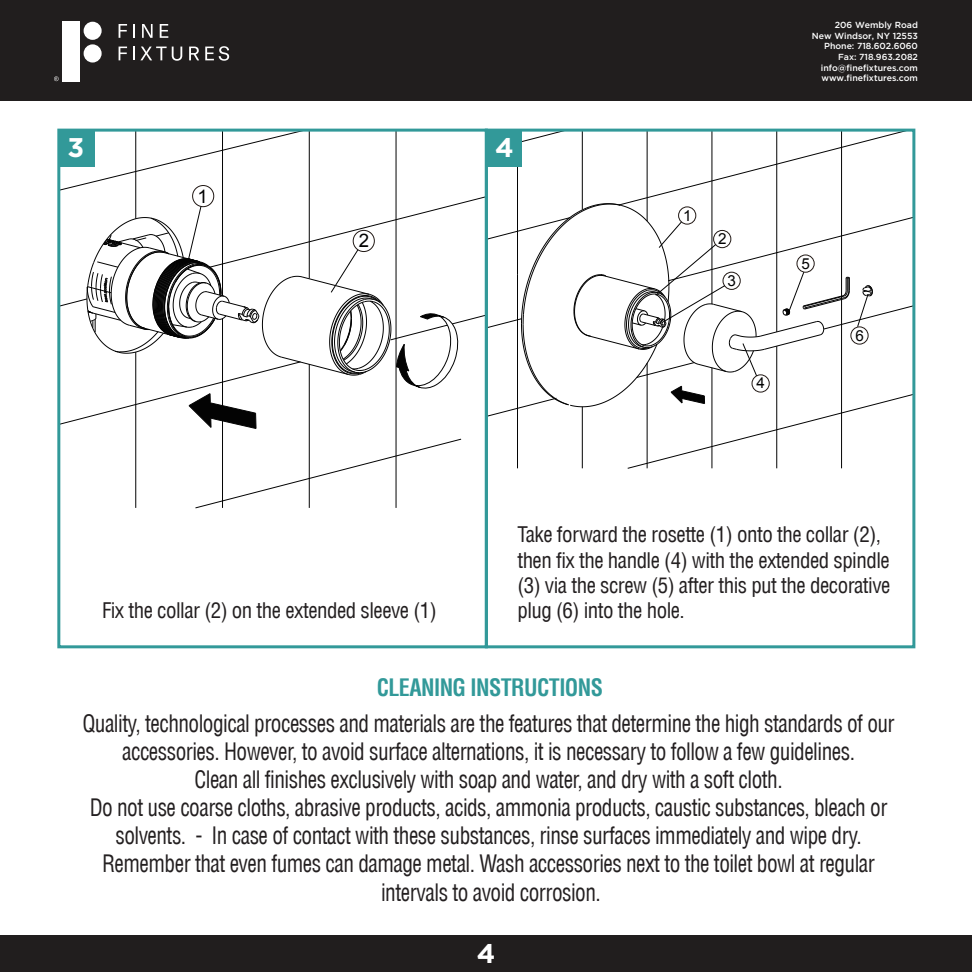
<style>
.page{position:relative;width:972px;height:972px;background:#fff}
.page>*{position:absolute;margin:0;border:0;box-sizing:border-box;transform-origin:0 0}
.t1{font:700 27px "Arson Pro";color:#fff}
.t2{font:condensed 23.4px/28.2px "Helvetica LT";letter-spacing:-.025em;color:#231f20;text-align:center;scale:.91 1}
.t3{font:700 condensed 23.4px "Helvetica LT";letter-spacing:-.025em;color:#329999;scale:.94 1}
.t4{font:condensed 21px/25.2px "Helvetica LT";letter-spacing:-.025em;color:#231f20}
.t5{font:18.6px "Arial";color:#030303}
.t6{font:15.3px "Arial";color:#030303}
.t7{font:500 8.7px/10.5px "Arson Pro";color:#fff;text-align:right}
</style>
<div class="page">
<svg style="left:61px;top:133px;width:850px;height:376px"></svg>
<div style="left:57px;top:129px;width:431px;height:519px;border:3px solid #329999"></div>
<div style="left:58px;top:130px;width:36px;height:36px;background:#329999"></div>
<div style="left:485px;top:129px;width:430px;height:519px;border:3px solid #329999"></div>
<div style="left:486px;top:130px;width:36px;height:36px;background:#329999"></div>
<div style="left:0;top:935px;width:972px;height:37px;background:#211e1e"></div>
<div style="left:0;top:0;width:972px;height:100px;background:#211e1e"></div>
<svg style="left:119px;top:24px;width:8px;height:14px"></svg>
<svg style="left:133px;top:24px;width:2px;height:14px"></svg>
<svg style="left:142px;top:24px;width:11px;height:14px"></svg>
<svg style="left:160px;top:24px;width:8px;height:14px"></svg>
<svg style="left:119px;top:47px;width:8px;height:13px"></svg>
<svg style="left:133px;top:47px;width:49px;height:14px"></svg>
<svg style="left:189px;top:47px;width:10px;height:13px"></svg>
<svg style="left:205px;top:46px;width:24px;height:15px"></svg>
<div style="left:62px;top:22px;width:17px;height:60px;background:#fff"></div>
<div style="left:84px;top:22px;width:18px;height:18px;background:#fff;border-radius:50%"></div>
<div style="left:84px;top:44px;width:18px;height:19px;background:#fff;border-radius:50%"></div>
<svg style="left:54px;top:76px;width:5px;height:5px"></svg>
<p class="t1" style="left:67px;top:132px;width:18px">3</p>
<p class="t1" style="left:495px;top:132px;width:20px">4</p>
<p class="t5" style="left:197px;top:184px;width:12px">1</p>
<p class="t5" style="left:359px;top:228px;width:12px">2</p>
<p class="t7" style="left:812px;top:20px;width:108px">206 Wembly Road<br>New Windsor, NY 12553<br>Phone: 718.602.6060<br>Fax: 718.963.2082 info@finefixtures.com www.finefixtures.com</p>
<p class="t6" style="left:683px;top:205px;width:10px">1</p>
<p class="t6" style="left:718px;top:229px;width:10px">2</p>
<p class="t6" style="left:728px;top:270px;width:10px">3</p>
<p class="t6" style="left:757px;top:373px;width:10px">4</p>
<p class="t6" style="left:802px;top:253px;width:10px">5</p>
<p class="t6" style="left:855px;top:325px;width:10px">6</p>
<p class="t4" style="left:102px;top:598px;width:336px">Fix the collar (2) on the extended sleeve (1)</p>
<p class="t4" style="left:517px;top:522px;width:375px">Take forward the rosette (1) onto the collar (2), then fix the handle (4) with the extended spindle (3) via the screw (5) after this put the decorative plug (6) into the hole.</p>
<p class="t3" style="left:377px;top:673px;width:242px">CLEANING INSTRUCTIONS</p>
<p class="t2" style="left:82px;top:709px;width:894px">Quality, technological processes and materials are the features that determine the high standards of our accessories. However, to avoid surface alternations, it is necessary to follow a few guidelines.<br>Clean all finishes exclusively with soap and water, and dry with a soft cloth.<br>Do not use coarse cloths, abrasive products, acids, ammonia products, caustic substances, bleach or solvents. - In case of contact with these substances, rinse surfaces immediately and wipe dry.<br>Remember that even fumes can damage metal. Wash accessories next to the toilet bowl at regular intervals to avoid corrosion.</p>
<p class="t1" style="left:477px;top:938px;width:20px">4</p>
</div>
